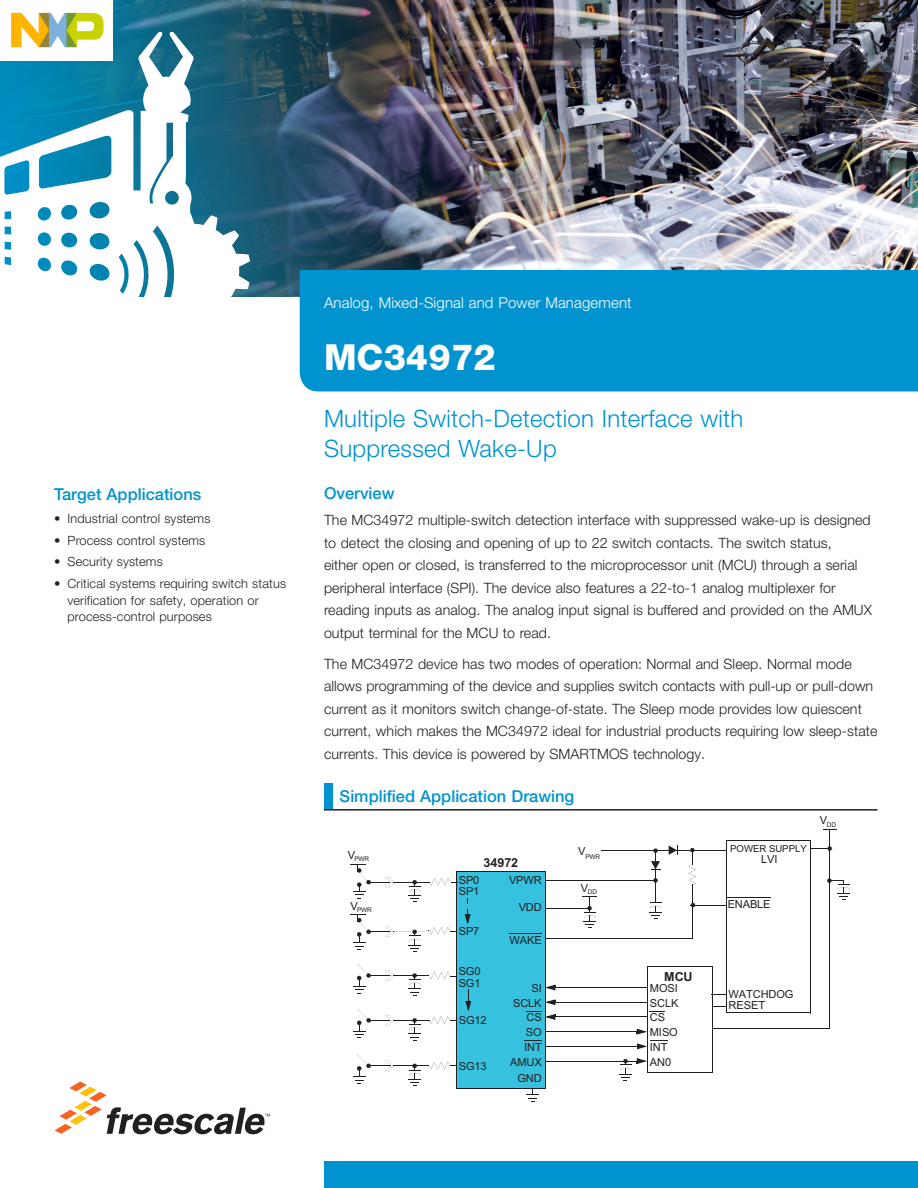
<style>
.page{position:relative;width:918px;height:1188px;background:#fff}
.page>*{position:absolute;margin:0;border:0;box-sizing:border-box;transform-origin:0 0}
.t1{font:800 36px "Helvetica Neue LT Pro";letter-spacing:.005em;color:#fff}
.t2{font:300 24px/30px "Helvetica Neue LT Pro";letter-spacing:.01em;color:#0093d0}
.t3{font:500 16.5px "Helvetica Neue LT Pro";color:#0093d0}
.t4{font:300 15px "Helvetica Neue LT Pro";letter-spacing:.01em;color:#fff}
.t5{font:300 14.25px/22.5px "Helvetica Neue LT Pro";letter-spacing:.005em;color:#231f20}
.t6{font:300 12.75px/16.5px "Helvetica Neue LT Pro";letter-spacing:.01em;color:#231f20}
.t7{font:700 12.45px "Arial";letter-spacing:-.005em;color:#231f20}
.t8{font:11.1px/14.7px "Arial";letter-spacing:-.01em;color:#231f20}
.t9{font:9.6px "Arial";letter-spacing:-.005em;color:#231f20}
.t10{font:6.45px "Arial";letter-spacing:-.01em;color:#231f20}
</style>
<div class="page">
<img style="left:113px;top:0;width:805px;height:297px">
<div style="left:300px;top:270px;width:618px;height:122px;background:#0093d0"></div>
<div style="left:324px;top:1161px;width:594px;height:27px;background:#0093d0"></div>
<div style="left:324px;top:783px;width:8px;height:27px;background:#0093d0"></div>
<svg style="left:324px;top:809px;width:8px;height:2px"></svg>
<hr style="left:332px;top:809px;width:546px;height:2px;background:#231f20">
<svg style="left:0;top:31px;width:250px;height:266px"></svg>
<svg style="left:35px;top:279px;width:65px;height:18px"></svg>
<hr style="left:690px;top:905px;width:35px;height:1px;background:#231f20">
<div style="left:456px;top:871px;width:89px;height:218px;background:#36c2de"></div>
<hr style="left:510px;top:933px;width:32px;height:1px;background:#231f20">
<svg style="left:524px;top:1040px;width:18px;height:1px"></svg>
<svg style="left:650px;top:1011px;width:15px;height:1px"></svg>
<hr style="left:456px;top:871px;width:89px;height:1px;background:#231f20">
<hr style="left:545px;top:871px;width:1px;height:218px;background:#231f20">
<hr style="left:456px;top:1089px;width:89px;height:1px;background:#231f20">
<hr style="left:456px;top:871px;width:1px;height:218px;background:#231f20">
<hr style="left:647px;top:966px;width:66px;height:1px;background:#231f20">
<hr style="left:712px;top:966px;width:1px;height:107px;background:#231f20">
<hr style="left:647px;top:1073px;width:65px;height:1px;background:#231f20">
<hr style="left:647px;top:966px;width:1px;height:107px;background:#231f20">
<svg style="left:546px;top:985px;width:9px;height:5px"></svg>
<hr style="left:555px;top:988px;width:92px;height:1px;background:#231f20">
<svg style="left:546px;top:999px;width:9px;height:6px"></svg>
<hr style="left:555px;top:1002px;width:92px;height:1px;background:#231f20">
<svg style="left:527px;top:1011px;width:28px;height:9px"></svg>
<hr style="left:555px;top:1017px;width:92px;height:1px;background:#231f20">
<hr style="left:545px;top:1032px;width:92px;height:1px;background:#231f20">
<svg style="left:637px;top:1029px;width:31px;height:20px"></svg>
<hr style="left:545px;top:1046px;width:92px;height:1px;background:#231f20">
<hr style="left:545px;top:1061px;width:92px;height:1px;background:#231f20">
<svg style="left:619px;top:1058px;width:28px;height:23px"></svg>
<hr style="left:394px;top:882px;width:36px;height:1px;background:#231f20">
<svg style="left:408px;top:880px;width:13px;height:22px"></svg>
<svg style="left:350px;top:864px;width:44px;height:35px"></svg>
<hr style="left:394px;top:975px;width:35px;height:1px;background:#231f20">
<svg style="left:408px;top:973px;width:13px;height:23px"></svg>
<svg style="left:353px;top:965px;width:41px;height:29px"></svg>
<hr style="left:394px;top:1020px;width:36px;height:1px;background:#231f20">
<svg style="left:408px;top:1018px;width:13px;height:23px"></svg>
<svg style="left:353px;top:1009px;width:41px;height:29px"></svg>
<hr style="left:394px;top:1066px;width:35px;height:1px;background:#231f20">
<svg style="left:408px;top:1064px;width:13px;height:22px"></svg>
<svg style="left:353px;top:1055px;width:42px;height:29px"></svg>
<svg style="left:465px;top:898px;width:6px;height:27px"></svg>
<svg style="left:465px;top:989px;width:6px;height:22px"></svg>
<svg style="left:526px;top:1088px;width:13px;height:14px"></svg>
<hr style="left:726px;top:841px;width:84px;height:1px;background:#231f20">
<hr style="left:810px;top:841px;width:1px;height:172px;background:#231f20">
<hr style="left:726px;top:1013px;width:84px;height:1px;background:#231f20">
<hr style="left:726px;top:841px;width:1px;height:172px;background:#231f20">
<hr style="left:728px;top:897px;width:43px;height:1px;background:#231f20">
<hr style="left:545px;top:880px;width:111px;height:1px;background:#231f20">
<hr style="left:656px;top:851px;width:1px;height:48px;background:#231f20">
<svg style="left:649px;top:899px;width:13px;height:20px"></svg>
<svg style="left:653px;top:878px;width:5px;height:5px"></svg>
<hr style="left:545px;top:908px;width:45px;height:1px;background:#231f20">
<svg style="left:582px;top:896px;width:14px;height:32px"></svg>
<hr style="left:545px;top:938px;width:148px;height:1px;background:#231f20">
<hr style="left:693px;top:885px;width:1px;height:53px;background:#231f20">
<hr style="left:601px;top:850px;width:125px;height:1px;background:#231f20">
<svg style="left:689px;top:848px;width:7px;height:38px"></svg>
<svg style="left:713px;top:1006px;width:13px;height:1px"></svg>
<svg style="left:713px;top:994px;width:13px;height:1px"></svg>
<svg style="left:823px;top:829px;width:13px;height:1px"></svg>
<svg style="left:811px;top:846px;width:21px;height:5px"></svg>
<svg style="left:827px;top:878px;width:23px;height:22px"></svg>
<hr style="left:829px;top:829px;width:1px;height:200px;background:#231f20">
<hr style="left:712px;top:1029px;width:118px;height:1px;background:#231f20">
<svg style="left:651px;top:845px;width:27px;height:26px"></svg>
<svg style="left:429px;top:878px;width:29px;height:8px"></svg>
<svg style="left:350px;top:914px;width:106px;height:38px"></svg>
<svg style="left:429px;top:972px;width:27px;height:8px"></svg>
<svg style="left:429px;top:1016px;width:27px;height:8px"></svg>
<svg style="left:429px;top:1062px;width:27px;height:8px"></svg>
<svg style="left:55px;top:1082px;width:215px;height:52px"></svg>
<img style="left:0;top:12px;width:112px;height:48px">
<p class="t3" style="left:54px;top:484px;width:149px">Target Applications</p>
<p class="t6" style="left:54px;top:510px;width:158px">• Industrial control systems</p>
<p class="t6" style="left:54px;top:532px;width:153px">• Process control systems</p>
<p class="t6" style="left:54px;top:553px;width:110px">• Security systems</p>
<p class="t6" style="left:68px;top:575px;width:220px;text-indent:-14px">• Critical systems requiring switch status verification for safety, operation or process-control purposes</p>
<p class="t4" style="left:324px;top:293px;width:309px">Analog, Mixed-Signal and Power Management</p>
<h1 class="t1" style="left:324px;top:336px;width:173px">MC34972</h1>
<h2 class="t2" style="left:324px;top:403px;width:421px">Multiple Switch-Detection Interface with<br>Suppressed Wake-Up</h2>
<p class="t3" style="left:324px;top:484px;width:72px">Overview</p>
<p class="t5" style="left:324px;top:509px;width:550px">The MC34972 multiple-switch detection interface with suppressed wake-up is designed to detect the closing and opening of up to 22 switch contacts. The switch status,<br>either open or closed, is transferred to the microprocessor unit (MCU) through a serial peripheral interface (SPI). The device also features a 22-to-1 analog multiplexer for reading inputs as analog. The analog input signal is buffered and provided on the AMUX output terminal for the MCU to read.</p>
<p class="t5" style="left:324px;top:652px;width:555px">The MC34972 device has two modes of operation: Normal and Sleep. Normal mode allows programming of the device and supplies switch contacts with pull-up or pull-down current as it monitors switch change-of-state. The Sleep mode provides low quiescent current, which makes the MC34972 ideal for industrial products requiring low sleep-state currents. This device is powered by SMARTMOS technology.</p>
<p class="t3" style="left:340px;top:786px;width:236px">Simplified Application Drawing</p>
<p class="t10" style="left:348px;top:855px;width:23px"><sup>V</sup>PWR</p>
<p class="t10" style="left:351px;top:905px;width:23px"><sup>V</sup>PWR</p>
<p class="t7" style="left:484px;top:855px;width:36px">34972</p>
<p class="t8" style="left:459px;top:876px;width:22px;line-height:10.2px">SP0<br>SP1</p>
<p class="t8" style="left:459px;top:924px;width:22px">SP7</p>
<p class="t8" style="left:459px;top:966px;width:23px;line-height:11.6px">SG0<br>SG1</p>
<p class="t8" style="left:459px;top:1012px;width:30px">SG12</p>
<p class="t8" style="left:459px;top:1059px;width:30px">SG13</p>
<p class="t8" style="left:509px;top:873px;width:34px">VPWR</p>
<p class="t8" style="left:519px;top:900px;width:25px">VDD</p>
<p class="t8" style="left:510px;top:932px;width:34px">WAKE</p>
<p class="t8" style="left:531px;top:981px;width:12px">SI</p>
<p class="t8" style="left:510px;top:1010px;width:33px;text-align:right">CS<br>SO<br>INT<br>AMUX</p>
<p class="t8" style="left:517px;top:1071px;width:26px">GND</p>
<p class="t8" style="left:513px;top:996px;width:30px">SCLK</p>
<p class="t10" style="left:578px;top:852px;width:24px"><sup>V</sup>PWR</p>
<p class="t10" style="left:581px;top:888px;width:18px"><sup>V</sup>DD</p>
<p class="t7" style="left:664px;top:968px;width:30px">MCU</p>
<p class="t8" style="left:650px;top:981px;width:30px">MOSI<br>SCLK<br>CS<br>MISO<br>INT<br>AN0</p>
<p class="t9" style="left:730px;top:843px;width:78px">POWER SUPPLY</p>
<p class="t8" style="left:761px;top:852px;width:18px">LVI</p>
<p class="t8" style="left:728px;top:897px;width:45px">ENABLE</p>
<p class="t10" style="left:820px;top:821px;width:18px"><sup>V</sup>DD</p>
<p class="t8" style="left:729px;top:989px;width:66px;line-height:11.1px">WATCHDOG<br>RESET</p>
</div>
